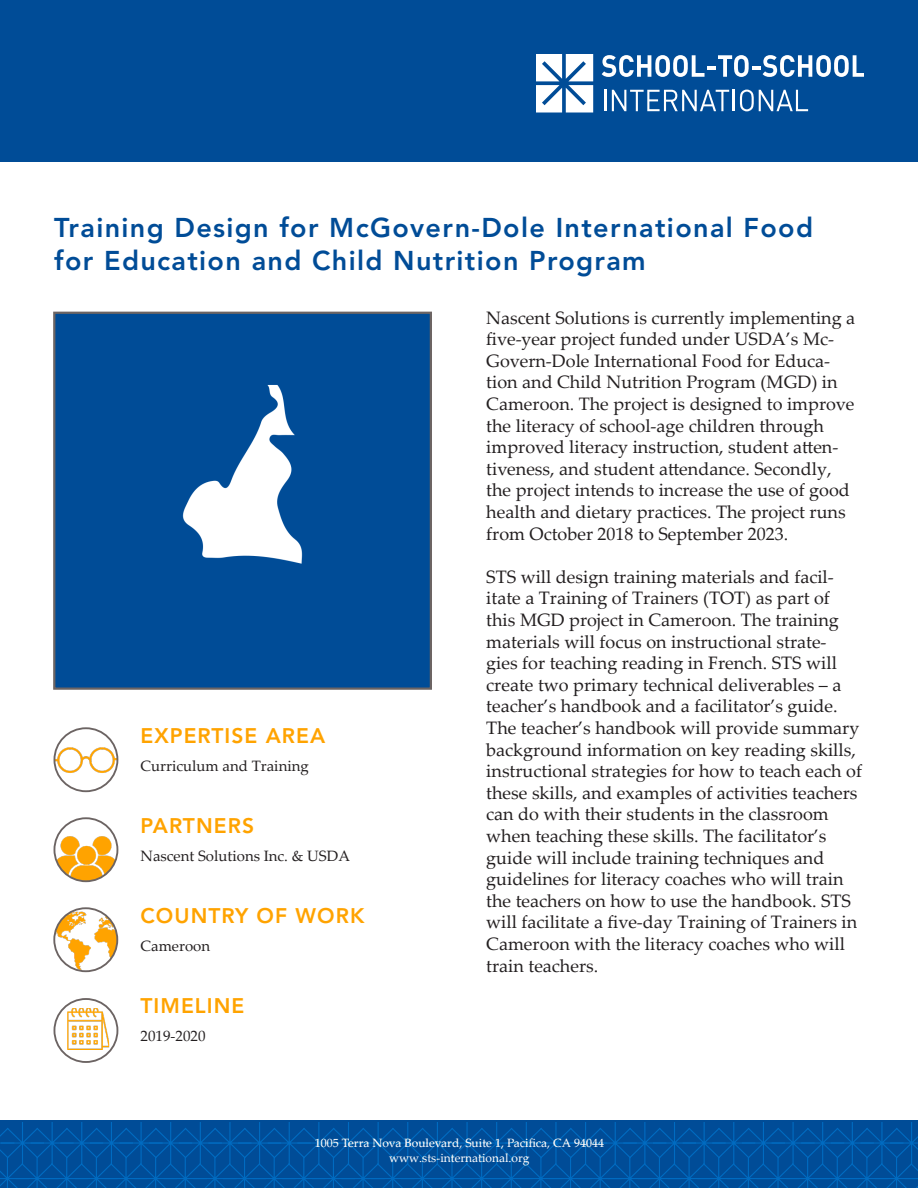
<style>
.page{position:relative;width:918px;height:1188px;background:#fff}
.page>*{position:absolute;margin:0;border:0;box-sizing:border-box;transform-origin:0 0}
.t1{font:800 27px "Avenir LT Std";letter-spacing:.05em;color:#004c97}
.t2{font:800 21px "Avenir LT Std";letter-spacing:.05em;color:#ffa300}
.t3{font:18px/21.6px "Palatino Linotype";color:#231f20}
.t4{font:15px "Palatino Linotype";color:#231f20}
.t5{font:12px "Palatino Linotype";color:#fff}
</style>
<div class="page">
<div style="left:0;top:1120px;width:918px;height:68px;background:#004c97"></div>
<div style="left:0;top:0;width:918px;height:162px;background:#004c97"></div>
<svg style="left:602px;top:55px;width:262px;height:22px"></svg>
<hr style="left:604px;top:90px;width:2px;height:21px;background:#fff">
<svg style="left:612px;top:90px;width:117px;height:21px"></svg>
<hr style="left:733px;top:90px;width:2px;height:21px;background:#fff">
<svg style="left:740px;top:90px;width:68px;height:21px"></svg>
<svg style="left:536px;top:54px;width:57px;height:58px"></svg>
<img style="left:56px;top:315px;width:373px;height:372px">
<div style="left:53px;top:312px;width:379px;height:378px;border:2px solid #6c6463"></div>
<img style="left:54px;top:728px;width:63px;height:63px;border-radius:32px">
<div style="left:54px;top:727px;width:64px;height:65px;border:2px solid #6c6463;border-radius:50%"></div>
<img style="left:54px;top:832px;width:63px;height:49px">
<div style="left:54px;top:817px;width:64px;height:65px;border:2px solid #6c6463;border-radius:50%"></div>
<img style="left:54px;top:908px;width:63px;height:63px;border-radius:31px">
<div style="left:53px;top:907px;width:65px;height:65px;border:2px solid #6c6463;border-radius:50%"></div>
<img style="left:67px;top:1008px;width:42px;height:42px">
<div style="left:54px;top:998px;width:64px;height:65px;border:2px solid #6c6463;border-radius:50%"></div>
<svg style="left:0;top:1122px;width:918px;height:66px"></svg>
<p class="t1" style="left:54px;top:212px;width:760px">Training Design for McGovern-Dole International Food</p>
<p class="t1" style="left:54px;top:244px;width:593px">for Education and Child Nutrition Program</p>
<p class="t2" style="left:141px;top:724px;width:186px">EXPERTISE AREA</p>
<p class="t4" style="left:141px;top:756px;width:170px">Curriculum and Training</p>
<p class="t2" style="left:141px;top:814px;width:115px">PARTNERS</p>
<p class="t4" style="left:141px;top:846px;width:211px">Nascent Solutions Inc. &amp; USDA</p>
<p class="t2" style="left:141px;top:904px;width:225px">COUNTRY OF WORK</p>
<p class="t4" style="left:141px;top:936px;width:71px">Cameroon</p>
<p class="t2" style="left:141px;top:994px;width:105px">TIMELINE</p>
<p class="t4" style="left:141px;top:1026px;width:66px">2019-2020</p>
<p class="t3" style="left:486px;top:306px;width:371px">Nascent Solutions is currently implementing a five-year project funded under USDA’s Mc-Govern-Dole International Food for Educa&shy;tion and Child Nutrition Program (MGD) in Cameroon. The project is designed to improve the literacy of school-age children through improved literacy instruction, student atten&shy;tiveness, and student attendance. Secondly, the project intends to increase the use of good health and dietary practices. The project runs from October 2018 to September 2023.</p>
<p class="t3" style="left:486px;top:565px;width:377px">STS will design training materials and facil&shy;itate a Training of Trainers (TOT) as part of this MGD project in Cameroon. The training materials will focus on instructional strate&shy;gies for teaching reading in French. STS will create two primary technical deliverables – a teacher’s handbook and a facilitator’s guide.<br>The teacher’s handbook will provide summary background information on key reading skills, instructional strategies for how to teach each of these skills, and examples of activities teachers can do with their students in the classroom when teaching these skills. The facilitator’s guide will include training techniques and guidelines for literacy coaches who will train the teachers on how to use the handbook. STS will facilitate a five-day Training of Trainers in Cameroon with the literacy coaches who will train teachers.</p>
<p class="t5" style="left:315px;top:1135px;width:291px">1005 Terra Nova Boulevard, Suite 1, Pacifica, CA 94044</p>
<p class="t5" style="left:389px;top:1150px;width:142px">www.sts-international.org</p>
</div>
